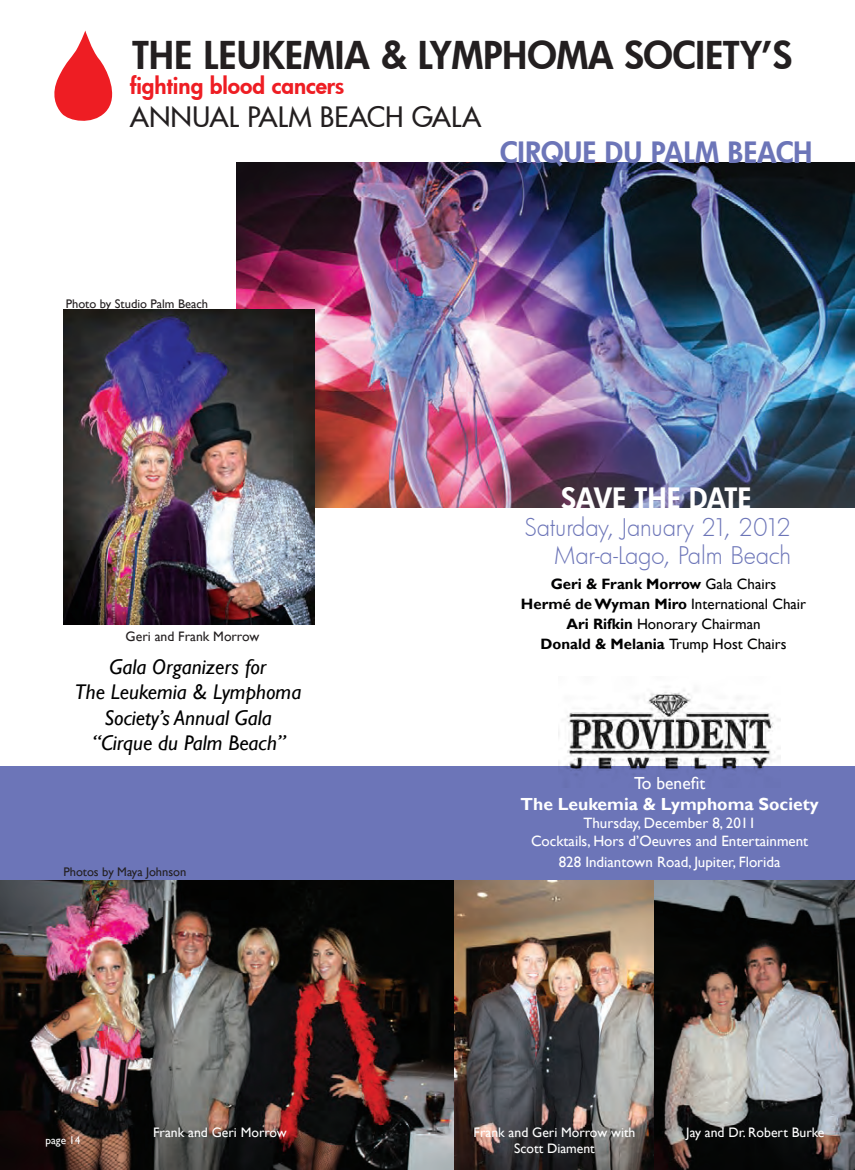
<style>
.page{position:relative;width:855px;height:1170px;background:#fff}
.page>*{position:absolute;margin:0;border:0;box-sizing:border-box;transform-origin:0 0}
.t1{font:37.5px "Futura Hv";color:#231f20}
.t2{font:28.75px "Futura Hv";color:#6c75b8}
.t3{font:28.75px "Futura Hv";letter-spacing:-.01em;color:#fff}
.t4{font:27.5px "Futura Md";color:#231f20}
.t5{font:23.75px "Futura Lt";letter-spacing:-.005em;color:#6c75b8}
.t6{font:22.5px "Futura Hv";color:#ee1d23}
.t7{font:italic 21.25px "Gill Sans";color:#000001}
.t8{font:700 17.5px "Gill Sans";color:#fff}
.t9{font:17.5px "Gill Sans";color:#fff}
.t10{font:15px "Gill Sans";color:#fff}
.t11{font:15px "Gill Sans";color:#000001}
.t12{font:700 15px "Gill Sans";color:#000001}
.t13{font:13.75px/16.5px "Gill Sans";color:#fff;text-align:center}
.t14{font:13.75px "Gill Sans";color:#231f20}
.t15{font:12.5px "Gill Sans";color:#231f20}
.t16{font:11.25px "Gill Sans";color:#fff}
.s1{font-weight:400}
.s2{font-weight:700}
</style>
<div class="page">
<div style="left:0;top:766px;width:855px;height:120px;background:#6c75b8"></div>
<svg style="left:54px;top:31px;width:59px;height:90px"></svg>
<img style="left:237px;top:163px;width:618px;height:345px">
<img style="left:63px;top:310px;width:252px;height:314px">
<img style="left:0;top:881px;width:454px;height:289px">
<img style="left:454px;top:881px;width:401px;height:289px">
<img style="left:558px;top:690px;width:223px;height:85px">
<p class="t1" style="left:132px;top:30px;width:662px">THE LEUKEMIA &amp; LYMPHOMA SOCIETY’S</p>
<p class="t6" style="left:130px;top:70px;width:216px">fighting blood cancers</p>
<p class="t4" style="left:130px;top:98px;width:353px">ANNUAL PALM BEACH GALA</p>
<p class="t15" style="left:66px;top:296px;width:144px">Photo by Studio Palm Beach</p>
<p class="t14" style="left:126px;top:628px;width:135px">Geri and Frank Morrow</p>
<p class="t7" style="left:110px;top:654px;width:158px">Gala Organizers for</p>
<p class="t7" style="left:75px;top:680px;width:228px">The Leukemia &amp; Lymphoma</p>
<p class="t7" style="left:105px;top:705px;width:169px">Society’s Annual Gala</p>
<p class="t7" style="left:93px;top:731px;width:195px">“Cirque du Palm Beach”</p>
<p class="t15" style="left:63px;top:865px;width:125px">Photos by Maya Johnson</p>
<p class="t2" style="left:500px;top:133px;width:314px">CIRQUE DU PALM BEACH</p>
<p class="t3" style="left:561px;top:479px;width:192px">SAVE THE DATE</p>
<p class="t5" style="left:524px;top:511px;width:268px">Saturday, January 21, 2012</p>
<p class="t5" style="left:554px;top:540px;width:239px">Mar-a-Lago, Palm Beach</p>
<p class="t12" style="left:551px;top:575px;width:227px">Geri &amp; Frank Morrow <span class="s1">Gala Chairs</span></p>
<p class="t11" style="left:521px;top:595px;width:287px"><span class="s2">Hermé de Wyman Miro</span> International Chair</p>
<p class="t11" style="left:566px;top:615px;width:196px"><span class="s2">Ari Rifkin</span> Honorary Chairman</p>
<p class="t11" style="left:540px;top:635px;width:248px"><span class="s2">Donald &amp; Melania</span> Trump Host Chairs</p>
<p class="t9" style="left:634px;top:773px;width:73px">To benefit</p>
<p class="t8" style="left:521px;top:794px;width:300px">The Leukemia &amp; Lymphoma Society</p>
<p class="t10" style="left:583px;top:814px;width:174px">Thursday, December 8, 2011</p>
<p class="t10" style="left:531px;top:832px;width:279px">Cocktails, Hors d’Oeuvres and Entertainment</p>
<p class="t10" style="left:559px;top:853px;width:223px">828 Indiantown Road, Jupiter, Florida</p>
<p class="t16" style="left:46px;top:1134px;width:36px">page 14</p>
<p class="t13" style="left:153px;top:1124px;width:135px">Frank and Geri Morrow</p>
<p class="t13" style="left:474px;top:1124px;width:163px">Frank and Geri Morrow with<br>Scott Diament</p>
<p class="t13" style="left:686px;top:1124px;width:140px">Jay and Dr. Robert Burke</p>
</div>
